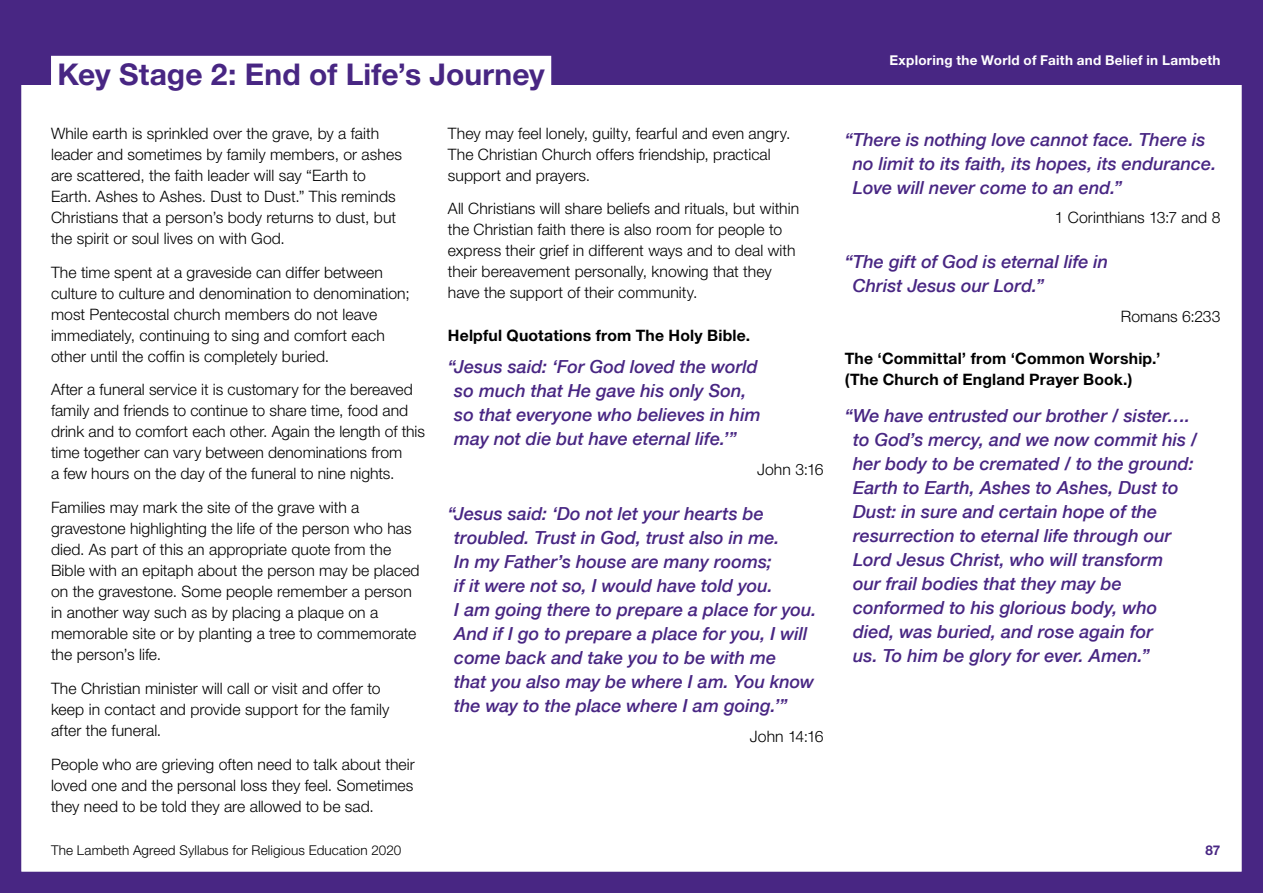
<style>
.page{position:relative;width:1263px;height:893px;background:#fff}
.page>*{position:absolute;margin:0;border:0;box-sizing:border-box;transform-origin:0 0}
.t1{font:700 30px "Helvetica Neue LT Std";color:#482683}
.quotes{font:italic 500 18px/24px "Helvetica Neue";color:#482683}
._01_Body{font:300 15.75px/21px "Helvetica Neue LT Std";letter-spacing:.005em;color:#000}
.t2{font:700 15.75px/21px "Helvetica Neue LT Std";letter-spacing:.01em;color:#000}
.t3{font:300 13.5px "Helvetica Neue LT Std";letter-spacing:.01em;color:#000}
.t4{font:700 13.5px "Helvetica Neue LT Std";letter-spacing:.02em;color:#fff}
.t5{font:700 13.5px "Helvetica Neue LT Std";color:#482683}
</style>
<div class="page">
<div style="left:0;top:0;width:1263px;height:85px;background:#482683"></div>
<div style="left:0;top:0;width:1263px;height:893px;border:21px solid #482683"></div>
<div style="left:51px;top:56px;width:500px;height:42px;background:#fff"></div>
<h1 class="t1" style="left:57px;top:56px;width:489px">Key Stage 2: End of Life’s Journey</h1>
<p class="_01_Body" style="left:51px;top:122px;width:352px">While earth is sprinkled over the grave, by a faith leader and sometimes by family members, or ashes are scattered, the faith leader will say “Earth to Earth. Ashes to Ashes. Dust to Dust.” This reminds Christians that a person’s body returns to dust, but the spirit or soul lives on with God.</p>
<p class="_01_Body" style="left:51px;top:261px;width:360px">The time spent at a graveside can differ between culture to culture and denomination to denomination; most Pentecostal church members do not leave immediately, continuing to sing and comfort each other until the coffin is completely buried.</p>
<p class="_01_Body" style="left:51px;top:379px;width:376px">After a funeral service it is customary for the bereaved family and friends to continue to share time, food and drink and to comfort each other. Again the length of this time together can vary between denominations from<br>a few hours on the day of the funeral to nine nights.</p>
<p class="_01_Body" style="left:51px;top:497px;width:370px">Families may mark the site of the grave with a gravestone highlighting the life of the person who has died. As part of this an appropriate quote from the Bible with an epitaph about the person may be placed on the gravestone. Some people remember a person in another way such as by placing a plaque on a memorable site or by planting a tree to commemorate the person’s life.</p>
<p class="_01_Body" style="left:51px;top:677px;width:340px">The Christian minister will call or visit and offer to keep in contact and provide support for the family after the funeral.</p>
<p class="_01_Body" style="left:51px;top:753px;width:365px;text-align:justify">People who are grieving often need to talk about their loved one and the personal loss they feel. Sometimes they need to be told they are allowed to be sad.</p>
<p class="_01_Body" style="left:448px;top:122px;width:344px">They may feel lonely, guilty, fearful and even angry.<br>The Christian Church offers friendship, practical support and prayers.</p>
<p class="_01_Body" style="left:448px;top:198px;width:353px">All Christians will share beliefs and rituals, but within the Christian faith there is also room for people to express their grief in different ways and to deal with their bereavement personally, knowing that they have the support of their community.</p>
<h2 class="t2" style="left:448px;top:324px;width:304px">Helpful Quotations from The Holy Bible.</h2>
<p class="quotes" style="left:454px;top:354px;width:308px;text-indent:-6px">“Jesus said: ‘For God loved the world so much that He gave his only Son, so that everyone who believes in him may not die but have eternal life.’”</p>
<p class="_01_Body" style="left:757px;top:458px;width:68px">John 3:16</p>
<p class="quotes" style="left:454px;top:500px;width:364px;text-indent:-6px">“Jesus said: ‘Do not let your hearts be troubled. Trust in God, trust also in me.<br>In my Father’s house are many rooms;<br>if it were not so, I would have told you.<br>I am going there to prepare a place for you.<br>And if I go to prepare a place for you, I will come back and take you to be with me<br>that you also may be where I am. You know the way to the place where I am going.’”</p>
<p class="_01_Body" style="left:750px;top:725px;width:75px">John 14:16</p>
<p class="t4" style="left:889px;top:52px;width:332px">Exploring the World of Faith and Belief in Lambeth</p>
<p class="quotes" style="left:853px;top:126px;width:365px;text-indent:-8px">“There is nothing love cannot face. There is no limit to its faith, its hopes, its endurance.<br>Love will never come to an end.”</p>
<p class="_01_Body" style="left:1055px;top:207px;width:167px">1 Corinthians 13:7 and 8</p>
<p class="quotes" style="left:853px;top:249px;width:257px;text-indent:-8px">“The gift of God is eternal life in<br>Christ Jesus our Lord.”</p>
<p class="_01_Body" style="left:1121px;top:305px;width:101px">Romans 6:233</p>
<h2 class="t2" style="left:845px;top:348px;width:317px">The ‘Committal’ from ‘Common Worship.’ (The Church of England Prayer Book.)</h2>
<p class="quotes" style="left:853px;top:402px;width:346px;text-indent:-8px">“We have entrusted our brother / sister…. to God’s mercy, and we now commit his / her body to be cremated / to the ground:<br>Earth to Earth, Ashes to Ashes, Dust to Dust: in sure and certain hope of the resurrection to eternal life through our Lord Jesus Christ, who will transform<br>our frail bodies that they may be conformed to his glorious body, who died, was buried, and rose again for<br>us. To him be glory for ever. Amen.”</p>
<p class="t3" style="left:51px;top:842px;width:352px">The Lambeth Agreed Syllabus for Religious Education 2020</p>
<p class="t5" style="left:1205px;top:842px;width:17px">87</p>
</div>
